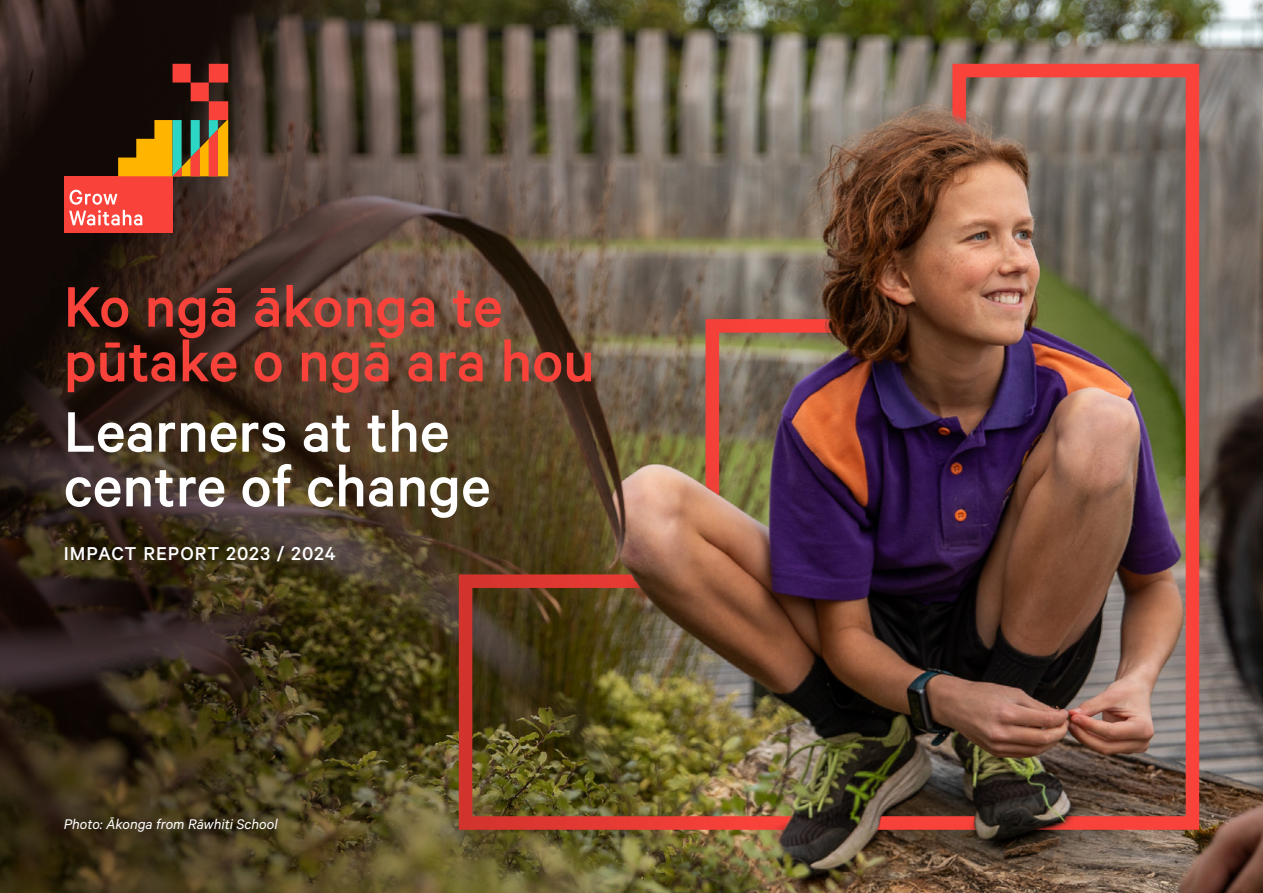
<style>
.page{position:relative;width:1263px;height:893px;background:#fff}
.page>*{position:absolute;margin:0;border:0;box-sizing:border-box;transform-origin:0 0}
.t1{font:500 64.2px/54.6px "Calibre";color:#f9423a}
.t2{font:500 64.2px/54.6px "Calibre";color:#fff}
.t3{font:500 21px "Calibre";letter-spacing:.05em;color:#fff}
.t4{font:italic 15.75px "Calibre";color:#fff}
</style>
<div class="page">
<svg style="left:0;top:0;width:537px;height:893px;background:#453523"></svg>
<div style="left:64px;top:176px;width:109px;height:57px;background:#f9423a"></div>
<svg style="left:69px;top:190px;width:73px;height:36px"></svg>
<svg style="left:118px;top:64px;width:110px;height:112px;background:#744c1c"></svg>
<img style="left:537px;top:0;width:717px;height:893px">
<p class="t1" style="left:64px;top:278px;width:533px">Ko ngā ākonga te pūtake o ngā ara hou</p>
<p class="t2" style="left:64px;top:403px;width:428px">Learners at the centre of change</p>
<p class="t3" style="left:64px;top:541px;width:273px">IMPACT REPORT 2023 / 2024</p>
<p class="t4" style="left:64px;top:815px;width:215px">Photo: Ākonga from Rāwhiti School</p>
</div>
